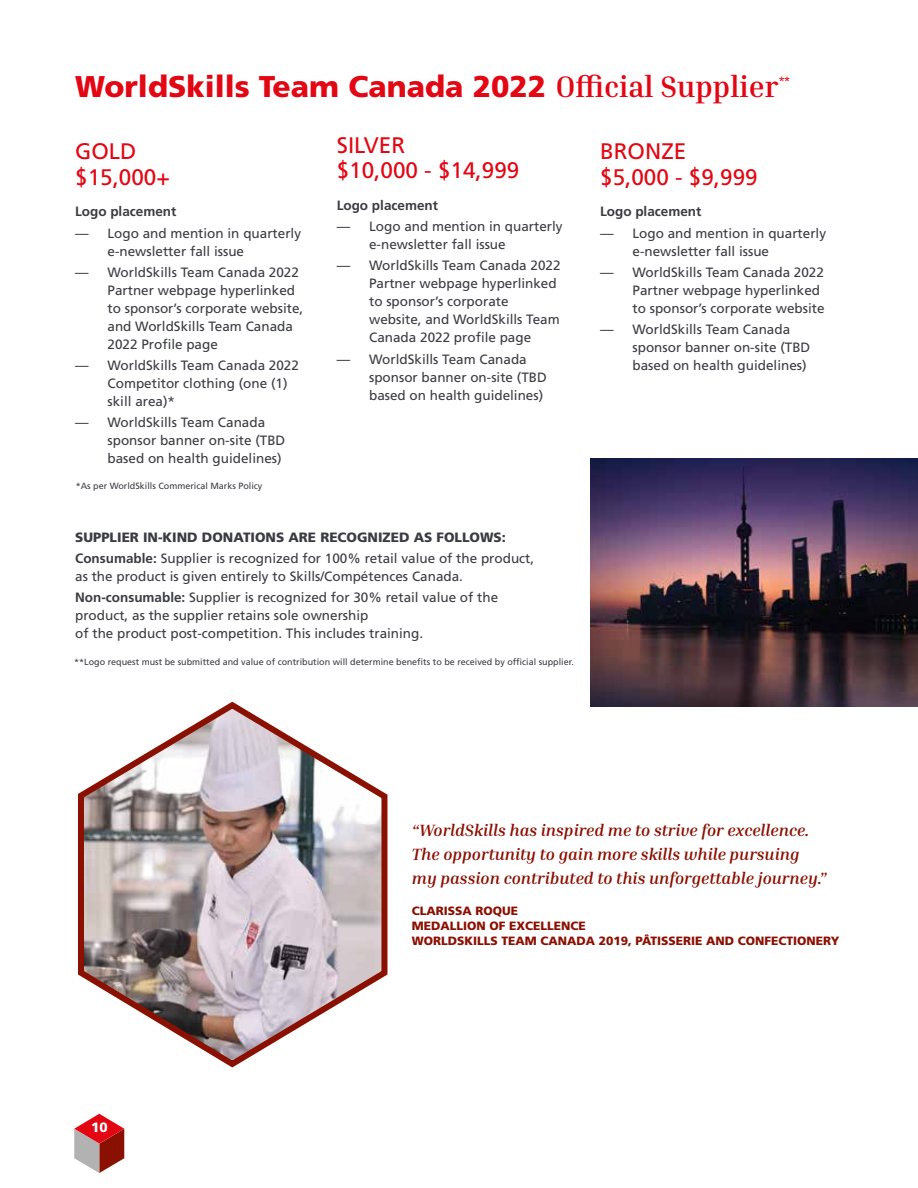
<style>
.page{position:relative;width:918px;height:1188px;background:#fff}
.page>*{position:absolute;margin:0;border:0;box-sizing:border-box;transform-origin:0 0}
.t1{font:900 30px "Frutiger LT Std";color:#e30613}
.t2{font:22.5px/25.5px "Frutiger LT Std";color:#e30613}
.t3{font:italic 700 16.5px/24px "Inria Serif";color:#8a1002}
.t4{font:13.5px/18px "Frutiger LT Std";color:#3b3c43}
.t5{font:700 13.5px "Frutiger LT Std";color:#3b3c43}
.t6{font:900 13.5px "Frutiger LT Std";color:#fff}
.t7{font:900 12px/15px "Frutiger LT Std";color:#8a1002}
.t8{font:12px "Frutiger LT Std";color:#e30613}
.t9{font:9px "Frutiger LT Std";color:#3b3c43}
.s1{font-family:"Inria Serif";font-weight:700}
.s2{font-weight:900}
.s3{font-weight:700}
</style>
<div class="page">
<svg style="left:74px;top:1114px;width:50px;height:59px"></svg>
<img style="left:78px;top:701px;width:310px;height:367px">
<img style="left:590px;top:459px;width:328px;height:247px">
<h1 class="t1" style="left:75px;top:68px;width:705px">WorldSkills Team Canada 2022 <span class="s1">Official Supplier</span></h1>
<p class="t8" style="left:779px;top:74px;width:14px">**</p>
<h2 class="t2" style="left:75px;top:139px;width:96px">GOLD $15,000+</h2>
<p class="t5" style="left:75px;top:204px;width:103px">Logo placement</p>
<p class="t4" style="left:108px;top:224px;width:195px;text-indent:-32px">— Logo and mention in quarterly e-newsletter fall issue</p>
<p class="t4" style="left:108px;top:263px;width:197px;text-indent:-32px">— WorldSkills Team Canada 2022<br>Partner webpage hyperlinked to sponsor’s corporate website, and WorldSkills Team Canada<br>2022 Profile page</p>
<p class="t4" style="left:108px;top:356px;width:193px;text-indent:-32px">— WorldSkills Team Canada 2022<br>Competitor clothing (one (1) skill area)*</p>
<p class="t4" style="left:108px;top:414px;width:179px;text-indent:-32px">— WorldSkills Team Canada sponsor banner on-site (TBD based on health guidelines)</p>
<p class="t9" style="left:76px;top:481px;width:188px">*As per WorldSkills Commerical Marks Policy</p>
<h2 class="t2" style="left:337px;top:132px;width:184px">SILVER<br>$10,000 - $14,999</h2>
<p class="t5" style="left:337px;top:197px;width:103px">Logo placement</p>
<p class="t4" style="left:369px;top:218px;width:195px;text-indent:-32px">— Logo and mention in quarterly e-newsletter fall issue</p>
<p class="t4" style="left:369px;top:257px;width:193px;text-indent:-32px">— WorldSkills Team Canada 2022<br>Partner webpage hyperlinked to sponsor’s corporate website, and WorldSkills Team<br>Canada 2022 profile page</p>
<p class="t4" style="left:369px;top:350px;width:179px;text-indent:-32px">— WorldSkills Team Canada sponsor banner on-site (TBD based on health guidelines)</p>
<p class="t4" style="left:75px;top:526px;width:461px;line-height:21.3px"><span class="s2">SUPPLIER IN-KIND DONATIONS ARE RECOGNIZED AS FOLLOWS:<br></span><span class="s3">Consumable:</span> Supplier is recognized for 100% retail value of the product,</p>
<p class="t4" style="left:75px;top:566px;width:425px;line-height:21.3px">as the product is given entirely to Skills/Compétences Canada.<br><span class="s3">Non-consumable:</span> Supplier is recognized for 30% retail value of the</p>
<p class="t4" style="left:75px;top:607px;width:350px">product, as the supplier retains sole ownership<br>of the product post-competition. This includes training.</p>
<p class="t9" style="left:74px;top:657px;width:501px">**Logo request must be submitted and value of contribution will determine benefits to be received by official supplier.</p>
<h2 class="t2" style="left:600px;top:139px;width:159px">BRONZE $5,000 - $9,999</h2>
<p class="t5" style="left:600px;top:204px;width:103px">Logo placement</p>
<p class="t4" style="left:633px;top:224px;width:195px;text-indent:-32px">— Logo and mention in quarterly e-newsletter fall issue</p>
<p class="t4" style="left:633px;top:263px;width:194px;text-indent:-32px">— WorldSkills Team Canada 2022<br>Partner webpage hyperlinked to sponsor’s corporate website</p>
<p class="t4" style="left:633px;top:321px;width:179px;text-indent:-32px">— WorldSkills Team Canada sponsor banner on-site (TBD based on health guidelines)</p>
<p class="t6" style="left:91px;top:1119px;width:18px">10</p>
<p class="t3" style="left:412px;top:818px;width:417px">“WorldSkills has inspired me to strive for excellence.<br>The opportunity to gain more skills while pursuing my passion contributed to this unforgettable journey.”</p>
<p class="t7" style="left:412px;top:904px;width:429px">CLARISSA ROQUE<br>MEDALLION OF EXCELLENCE<br>WORLDSKILLS TEAM CANADA 2019, PÂTISSERIE AND CONFECTIONERY</p>
</div>
